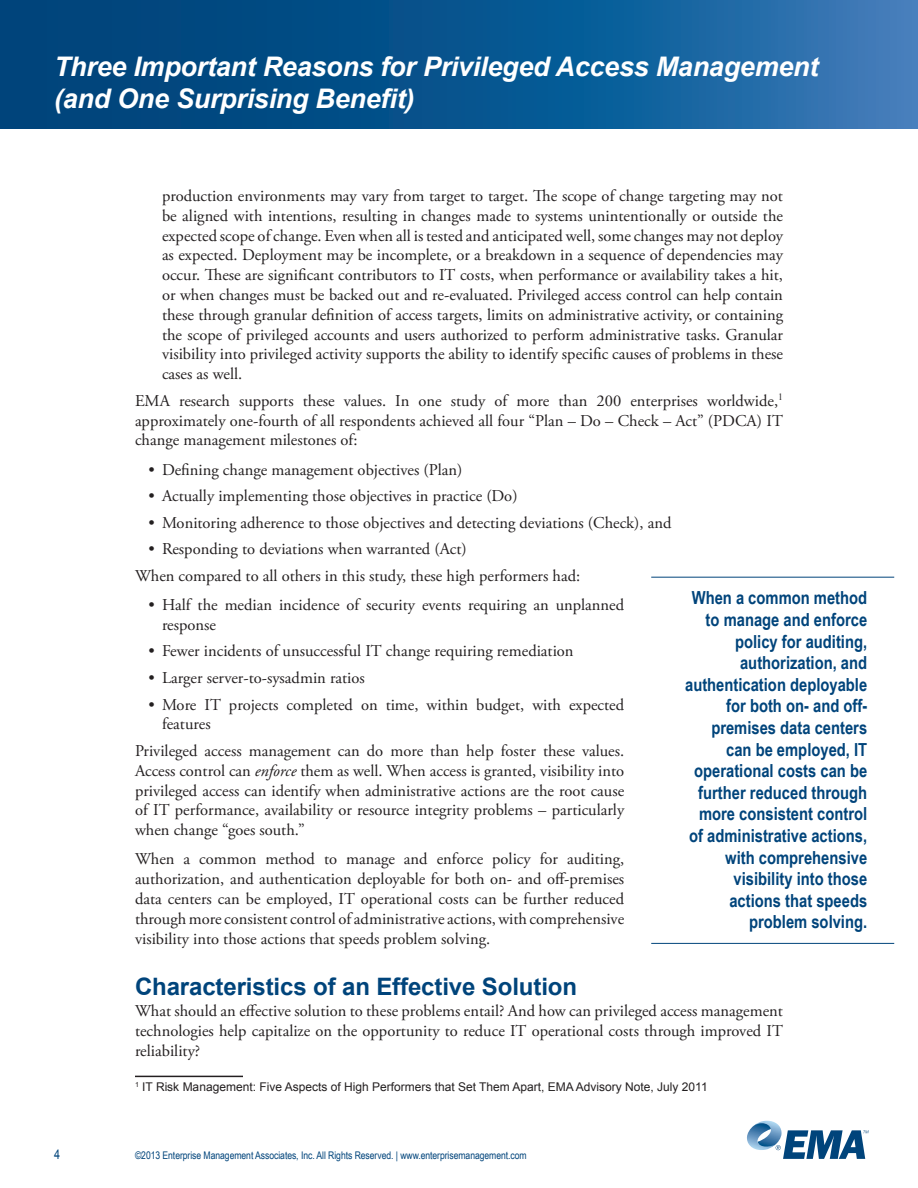
<style>
.page{position:relative;width:918px;height:1188px;background:#fff}
.page>*{position:absolute;margin:0;border:0;box-sizing:border-box;transform-origin:0 0}
.t1{font:italic 700 27px/32.4px "Arial";letter-spacing:-.01em;color:#fff}
.Heading_1{font:700 24px "Arial";letter-spacing:-.005em;color:#00447b}
.Pull_quote{font:700 18px/21.6px "Arial Narrow";color:#00447b;text-align:right}
.Bullet_1{font:16.5px/19.8px "Adobe Garamond Pro";color:#231f20;text-align:justify}
.t2{font:13.5px "Arial";color:#00447b;scale:.8 1}
.Footnote_Text{font:12px "Arial";color:#231f20}
.t3{font:10.5px "Arial Narrow";letter-spacing:-.005em;color:#00447b}
.s1{font-style:italic}
</style>
<div class="page">
<svg style="left:0;top:0;width:918px;height:128px;background:#0f5892"></svg>
<svg style="left:747px;top:1121px;width:122px;height:38px"></svg>
<hr style="left:135px;top:1076px;width:108px;height:1px;background:#231f20">
<hr style="left:651px;top:577px;width:243px;height:1px;background:#00447b">
<hr style="left:651px;top:943px;width:243px;height:1px;background:#00447b">
<h1 class="t1" style="left:54px;top:51px;width:766px">Three Important Reasons for Privileged Access Management (and One Surprising Benefit)</h1>
<p class="Bullet_1" style="left:162px;top:187px;width:623px">production environments may vary from target to target. The scope of change targeting may not be aligned with intentions, resulting in changes made to systems unintentionally or outside the expected scope of change. Even when all is tested and anticipated well, some changes may not deploy as expected. Deployment may be incomplete, or a breakdown in a sequence of dependencies may occur. These are significant contributors to IT costs, when performance or availability takes a hit, or when changes must be backed out and re-evaluated. Privileged access control can help contain these through granular definition of access targets, limits on administrative activity, or containing the scope of privileged accounts and users authorized to perform administrative tasks. Granular visibility into privileged activity supports the ability to identify specific causes of problems in these cases as well.</p>
<p class="Bullet_1" style="left:135px;top:391px;width:649px">EMA research supports these values. In one study of more than 200 enterprises worldwide,<sup>1 </sup>approximately one-fourth of all respondents achieved all four “Plan – Do – Check – Act” (PDCA) IT change management milestones of:</p>
<p class="Bullet_1" style="left:148px;top:460px;width:315px">• Defining change management objectives (Plan)</p>
<p class="Bullet_1" style="left:148px;top:487px;width:371px">• Actually implementing those objectives in practice (Do)</p>
<p class="Bullet_1" style="left:148px;top:513px;width:525px">• Monitoring adherence to those objectives and detecting deviations (Check), and</p>
<p class="Bullet_1" style="left:148px;top:540px;width:320px">• Responding to deviations when warranted (Act)</p>
<p class="Bullet_1" style="left:135px;top:566px;width:447px">When compared to all others in this study, these high performers had:</p>
<p class="Bullet_1" style="left:162px;top:596px;width:464px;text-indent:-14px">• Half the median incidence of security events requiring an unplanned response</p>
<p class="Bullet_1" style="left:148px;top:642px;width:427px">• Fewer incidents of unsuccessful IT change requiring remediation</p>
<p class="Bullet_1" style="left:148px;top:668px;width:218px">• Larger server-to-sysadmin ratios</p>
<p class="Bullet_1" style="left:162px;top:695px;width:464px;text-indent:-14px">• More IT projects completed on time, within budget, with expected features</p>
<p class="Bullet_1" style="left:135px;top:741px;width:491px">Privileged access management can do more than help foster these values.<br>Access control can <span class="s1">enforce</span> them as well. When access is granted, visibility into privileged access can identify when administrative actions are the root cause of IT performance, availability or resource integrity problems – particularly when change “goes south.”</p>
<p class="Bullet_1" style="left:135px;top:850px;width:491px">When a common method to manage and enforce policy for auditing, authorization, and authentication deployable for both on- and off-premises data centers can be employed, IT operational costs can be further reduced through more consistent control of administrative actions, with comprehensive visibility into those actions that speeds problem solving.</p>
<p class="Heading_1" style="left:135px;top:971px;width:444px">Characteristics of an Effective Solution</p>
<p class="Bullet_1" style="left:135px;top:1002px;width:649px">What should an effective solution to these problems entail? And how can privileged access management technologies help capitalize on the opportunity to reduce IT operational costs through improved IT reliability?</p>
<p class="Footnote_Text" style="left:135px;top:1079px;width:574px"><sup>1</sup> IT Risk Management: Five Aspects of High Performers that Set Them Apart, EMA Advisory Note, July 2011</p>
<p class="Pull_quote" style="left:685px;top:587px;width:184px">When a common method to manage and enforce policy for auditing, authorization, and authentication deployable for both on- and off&shy;premises data centers can be employed, IT operational costs can be further reduced through more consistent control of administrative actions, with comprehensive visibility into those actions that speeds problem solving.</p>
<p class="t2" style="left:54px;top:1145px;width:9px">4</p>
<p class="t3" style="left:135px;top:1149px;width:393px">©2013 Enterprise Management Associates, Inc. All Rights Reserved. | www.enterprisemanagement.com</p>
</div>
